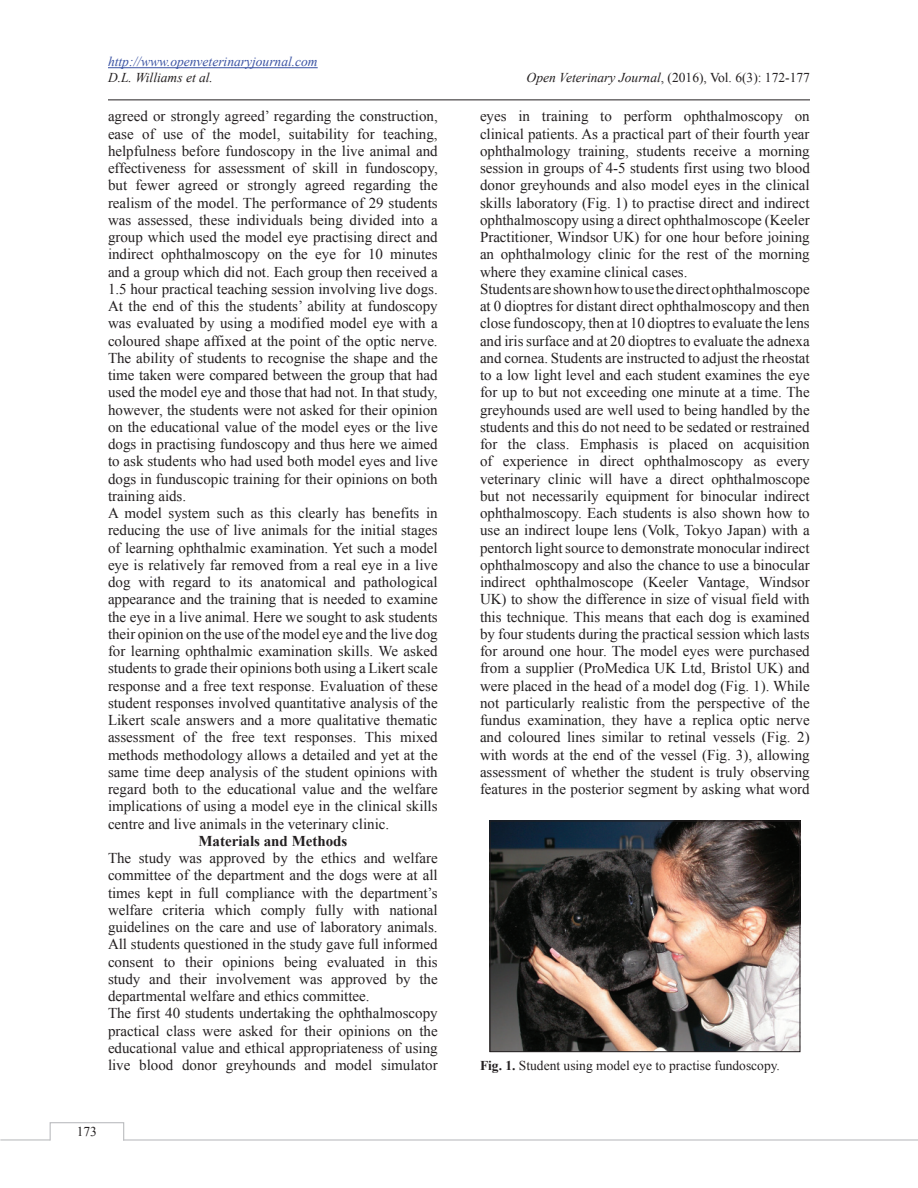
<style>
.page{position:relative;width:918px;height:1188px;background:#fff}
.page>*{position:absolute;margin:0;border:0;box-sizing:border-box;transform-origin:0 0}
.t1{font:15px/17.2px "Times New Roman";color:#231f20}
.t2{font:700 15px "Times New Roman";color:#231f20}
.t3{font:13.5px "Times New Roman";color:#231f20}
.t4{font:italic 13.5px "Times New Roman";color:#3a53a3}
.t5{font:italic 13.5px "Times New Roman";color:#231f20}
.s1{font-style:italic}
.s2{font-weight:700}
</style>
<div class="page">
<hr style="left:108px;top:67px;width:210px;height:1px;background:#3a53a3">
<hr style="left:108px;top:100px;width:702px;height:1px;background:#231f20">
<hr style="left:123px;top:1139px;width:795px;height:2px;background:#bcbdc0">
<hr style="left:0;top:1139px;width:50px;height:2px;background:#bcbdc0">
<div style="left:50px;top:1122px;width:74px;height:19px;border:1px solid #bcbdc0"></div>
<img style="left:492px;top:823px;width:306px;height:227px">
<div style="left:490px;top:821px;width:310px;height:231px;border:1px solid #231f20"></div>
<p class="t4" style="left:108px;top:54px;width:211px">http://www.openveterinaryjournal.com</p>
<p class="t5" style="left:108px;top:70px;width:107px">D.L. Williams et al.</p>
<p class="t3" style="left:527px;top:70px;width:285px"><span class="s1">Open Veterinary Journal</span>, (2016), Vol. 6(3): 172-177</p>
<p class="t1" style="left:108px;top:108px;width:331px">agreed or strongly agreed’ regarding the construction, ease of use of the model, suitability for teaching, helpfulness before fundoscopy in the live animal and effectiveness for assessment of skill in fundoscopy, but fewer agreed or strongly agreed regarding the realism of the model. The performance of 29 students was assessed, these individuals being divided into a group which used the model eye practising direct and indirect ophthalmoscopy on the eye for 10 minutes and a group which did not. Each group then received a 1.5 hour practical teaching session involving live dogs.<br>At the end of this the students’ ability at fundoscopy was evaluated by using a modified model eye with a coloured shape affixed at the point of the optic nerve.<br>The ability of students to recognise the shape and the time taken were compared between the group that had used the model eye and those that had not. In that study, however, the students were not asked for their opinion on the educational value of the model eyes or the live dogs in practising fundoscopy and thus here we aimed to ask students who had used both model eyes and live dogs in funduscopic training for their opinions on both training aids.<br>A model system such as this clearly has benefits in reducing the use of live animals for the initial stages of learning ophthalmic examination. Yet such a model eye is relatively far removed from a real eye in a live dog with regard to its anatomical and pathological appearance and the training that is needed to examine the eye in a live animal. Here we sought to ask students their opinion on the use of the model eye and the live dog for learning ophthalmic examination skills. We asked students to grade their opinions both using a Likert scale response and a free text response. Evaluation of these student responses involved quantitative analysis of the Likert scale answers and a more qualitative thematic assessment of the free text responses. This mixed methods methodology allows a detailed and yet at the same time deep analysis of the student opinions with regard both to the educational value and the welfare implications of using a model eye in the clinical skills centre and live animals in the veterinary clinic.</p>
<p class="t2" style="left:198px;top:833px;width:151px">Materials and Methods</p>
<p class="t1" style="left:108px;top:849px;width:331px">The study was approved by the ethics and welfare committee of the department and the dogs were at all times kept in full compliance with the department’s welfare criteria which comply fully with national guidelines on the care and use of laboratory animals.<br>All students questioned in the study gave full informed consent to their opinions being evaluated in this study and their involvement was approved by the departmental welfare and ethics committee.<br>The first 40 students undertaking the ophthalmoscopy practical class were asked for their opinions on the educational value and ethical appropriateness of using live blood donor greyhounds and model simulator</p>
<p class="t1" style="left:480px;top:108px;width:331px">eyes in training to perform ophthalmoscopy on clinical patients. As a practical part of their fourth year ophthalmology training, students receive a morning session in groups of 4-5 students first using two blood donor greyhounds and also model eyes in the clinical skills laboratory (Fig. 1) to practise direct and indirect ophthalmoscopy using a direct ophthalmoscope (Keeler Practitioner, Windsor UK) for one hour before joining an ophthalmology clinic for the rest of the morning where they examine clinical cases.<br>Students are shown how to use the direct ophthalmoscope at 0 dioptres for distant direct ophthalmoscopy and then close fundoscopy, then at 10 dioptres to evaluate the lens and iris surface and at 20 dioptres to evaluate the adnexa and cornea. Students are instructed to adjust the rheostat to a low light level and each student examines the eye for up to but not exceeding one minute at a time. The greyhounds used are well used to being handled by the students and this do not need to be sedated or restrained for the class. Emphasis is placed on acquisition of experience in direct ophthalmoscopy as every veterinary clinic will have a direct ophthalmoscope but not necessarily equipment for binocular indirect ophthalmoscopy. Each students is also shown how to use an indirect loupe lens (Volk, Tokyo Japan) with a pentorch light source to demonstrate monocular indirect ophthalmoscopy and also the chance to use a binocular indirect ophthalmoscope (Keeler Vantage, Windsor UK) to show the difference in size of visual field with this technique. This means that each dog is examined by four students during the practical session which lasts for around one hour. The model eyes were purchased from a supplier (ProMedica UK Ltd, Bristol UK) and were placed in the head of a model dog (Fig. 1). While not particularly realistic from the perspective of the fundus examination, they have a replica optic nerve and coloured lines similar to retinal vessels (Fig. 2) with words at the end of the vessel (Fig. 3), allowing assessment of whether the student is truly observing features in the posterior segment by asking what word</p>
<p class="t3" style="left:480px;top:1058px;width:302px"><span class="s2">Fig. 1.</span> Student using model eye to practise fundoscopy.</p>
<p class="t3" style="left:77px;top:1124px;width:22px">173</p>
</div>
